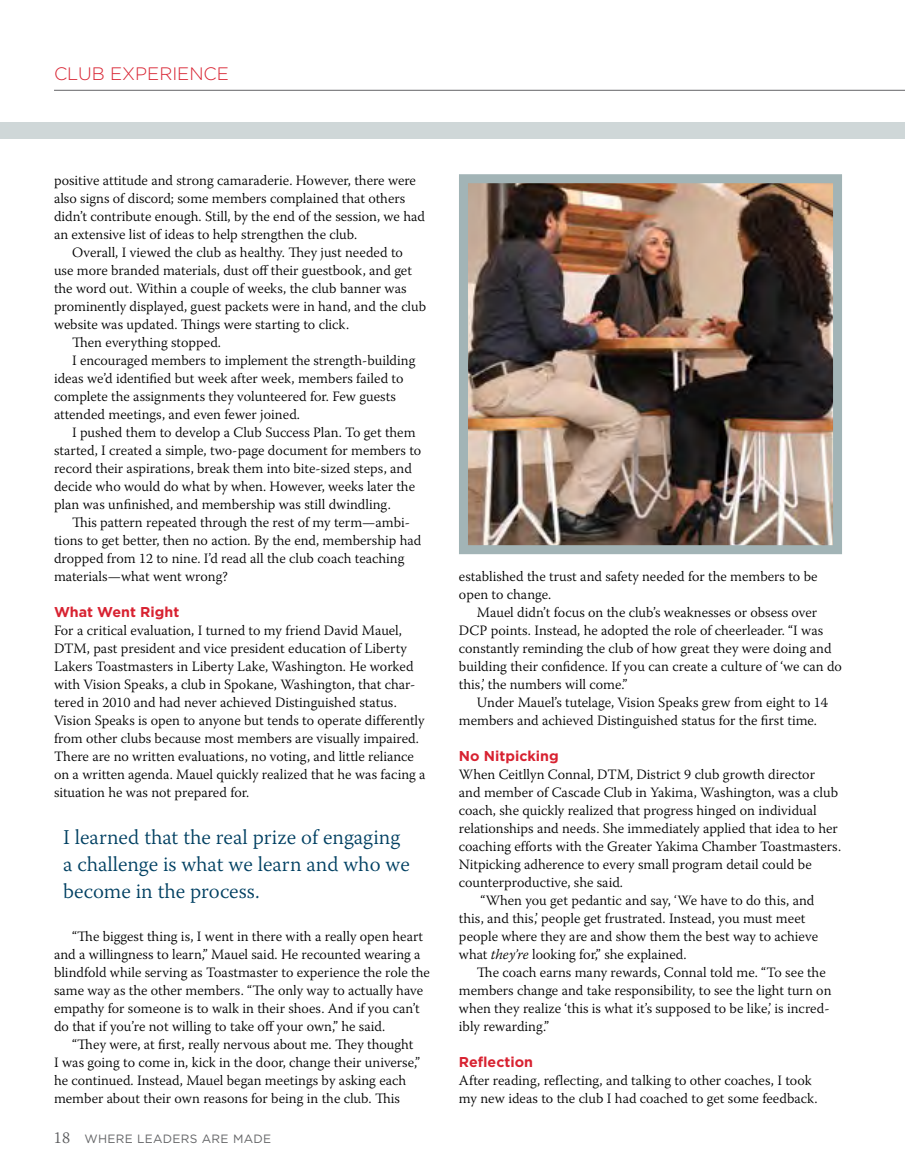
<style>
.page{position:relative;width:905px;height:1175px;background:#fff}
.page>*{position:absolute;margin:0;border:0;box-sizing:border-box;transform-origin:0 0}
.t1{font:300 21px/27px "Warnock Pro";color:#004062}
.t2{font:300 18px "Gotham";color:#d82231}
.t3{font:300 14.25px/18px "Warnock Pro";color:#000}
.t4{font:700 14.25px "Gotham";color:#d82231}
.t5{font:12px "Gotham";letter-spacing:.02em;color:#636466}
.s1{font-family:"Warnock Pro";font-weight:300;font-size:16.5px;color:#58595b}
.s2{font-style:italic}
</style>
<div class="page">
<div style="left:0;top:123px;width:904px;height:16px;background:#cfd7d8"></div>
<hr style="left:54px;top:90px;width:850px;height:1px;background:#636466">
<img style="left:469px;top:184px;width:363px;height:360px">
<div style="left:459px;top:174px;width:383px;height:380px;border:9px solid #a2b4b6"></div>
<p class="t2" style="left:54px;top:63px;width:176px">CLUB EXPERIENCE</p>
<p class="t3" style="left:54px;top:171px;width:363px">positive attitude and strong camaraderie. However, there were</p>
<p class="t3" style="left:54px;top:189px;width:352px">also signs of discord; some members complained that others</p>
<p class="t3" style="left:54px;top:207px;width:372px">didn’t contribute enough. Still, by the end of the session, we had</p>
<p class="t3" style="left:54px;top:225px;width:305px">an extensive list of ideas to help strengthen the club.</p>
<p class="t3" style="left:72px;top:243px;width:332px">Overall, I viewed the club as healthy. They just needed to</p>
<p class="t3" style="left:54px;top:261px;width:359px">use more branded materials, dust off their guestbook, and get</p>
<p class="t3" style="left:54px;top:279px;width:354px">the word out. Within a couple of weeks, the club banner was</p>
<p class="t3" style="left:54px;top:297px;width:374px">prominently displayed, guest packets were in hand, and the club</p>
<p class="t3" style="left:54px;top:315px;width:297px">website was updated. Things were starting to click.</p>
<p class="t3" style="left:72px;top:333px;width:150px">Then everything stopped.</p>
<p class="t3" style="left:72px;top:351px;width:345px">I encouraged members to implement the strength-building</p>
<p class="t3" style="left:54px;top:369px;width:351px">ideas we’d identified but week after week, members failed to</p>
<p class="t3" style="left:54px;top:387px;width:343px">complete the assignments they volunteered for. Few guests</p>
<p class="t3" style="left:54px;top:405px;width:247px">attended meetings, and even fewer joined.</p>
<p class="t3" style="left:72px;top:423px;width:345px">I pushed them to develop a Club Success Plan. To get them</p>
<p class="t3" style="left:54px;top:441px;width:369px">started, I created a simple, two-page document for members to</p>
<p class="t3" style="left:54px;top:459px;width:359px">record their aspirations, break them into bite-sized steps, and</p>
<p class="t3" style="left:54px;top:477px;width:362px">decide who would do what by when. However, weeks later the</p>
<p class="t3" style="left:54px;top:495px;width:338px">plan was unfinished, and membership was still dwindling.</p>
<p class="t3" style="left:72px;top:513px;width:339px">This pattern repeated through the rest of my term—ambi-</p>
<p class="t3" style="left:54px;top:531px;width:369px">tions to get better, then no action. By the end, membership had</p>
<p class="t3" style="left:54px;top:549px;width:352px">dropped from 12 to nine. I’d read all the club coach teaching</p>
<p class="t3" style="left:54px;top:567px;width:175px">materials—what went wrong?</p>
<p class="t4" style="left:54px;top:602px;width:127px">What Went Right</p>
<p class="t3" style="left:54px;top:621px;width:373px">For a critical evaluation, I turned to my friend David Mauel, DTM, past president and vice president education of Liberty Lakers Toastmasters in Liberty Lake, Washington. He worked with Vision Speaks, a club in Spokane, Washington, that char&shy;tered in 2010 and had never achieved Distinguished status.<br>Vision Speaks is open to anyone but tends to operate differently from other clubs because most members are visually impaired.<br>There are no written evaluations, no voting, and little reliance on a written agenda. Mauel quickly realized that he was facing a situation he was not prepared for.</p>
<h1 class="t1" style="left:63px;top:823px;width:348px">I learned that the real prize of engaging a challenge is what we learn and who we become in the process.</h1>
<p class="t3" style="left:54px;top:927px;width:377px;text-indent:18px">“The biggest thing is, I went in there with a really open heart and a willingness to learn,” Mauel said. He recounted wearing a blindfold while serving as Toastmaster to experience the role the same way as the other members. “The only way to actually have empathy for someone is to walk in their shoes. And if you can’t do that if you’re not willing to take off your own,” he said.</p>
<p class="t3" style="left:54px;top:1035px;width:367px;text-indent:18px">“They were, at first, really nervous about me. They thought I was going to come in, kick in the door, change their universe,” he continued. Instead, Mauel began meetings by asking each member about their own reasons for being in the club. This</p>
<p class="t5" style="left:54px;top:1131px;width:219px"><span class="s1">18</span> WHERE LEADERS ARE MADE</p>
<p class="t3" style="left:459px;top:567px;width:360px">established the trust and safety needed for the members to be open to change.</p>
<p class="t3" style="left:459px;top:603px;width:384px;text-indent:18px">Mauel didn’t focus on the club’s weaknesses or obsess over DCP points. Instead, he adopted the role of cheerleader. “I was constantly reminding the club of how great they were doing and building their confidence. If you can create a culture of ‘we can do this,’ the numbers will come.”</p>
<p class="t3" style="left:459px;top:693px;width:370px;text-indent:18px">Under Mauel’s tutelage, Vision Speaks grew from eight to 14 members and achieved Distinguished status for the first time.</p>
<p class="t4" style="left:459px;top:746px;width:101px">No Nitpicking</p>
<p class="t3" style="left:459px;top:765px;width:357px">When Ceitllyn Connal, DTM, District 9 club growth director</p>
<p class="t3" style="left:459px;top:783px;width:381px">and member of Cascade Club in Yakima, Washington, was a club</p>
<p class="t3" style="left:459px;top:801px;width:359px">coach, she quickly realized that progress hinged on individual</p>
<p class="t3" style="left:459px;top:819px;width:380px">relationships and needs. She immediately applied that idea to her</p>
<p class="t3" style="left:459px;top:837px;width:383px">coaching efforts with the Greater Yakima Chamber Toastmasters.</p>
<p class="t3" style="left:459px;top:855px;width:354px">Nitpicking adherence to every small program detail could be</p>
<p class="t3" style="left:459px;top:873px;width:165px">counterproductive, she said.</p>
<p class="t3" style="left:480px;top:891px;width:335px">“When you get pedantic and say, ‘We have to do this, and</p>
<p class="t3" style="left:459px;top:909px;width:348px">this, and this,’ people get frustrated. Instead, you must meet</p>
<p class="t3" style="left:459px;top:927px;width:360px">people where they are and show them the best way to achieve</p>
<p class="t3" style="left:459px;top:945px;width:229px">what <span class="s2">they’re</span> looking for,” she explained.</p>
<p class="t3" style="left:477px;top:963px;width:350px">The coach earns many rewards, Connal told me. “To see the</p>
<p class="t3" style="left:459px;top:981px;width:374px">members change and take responsibility, to see the light turn on</p>
<p class="t3" style="left:459px;top:999px;width:372px">when they realize ‘this is what it’s supposed to be like,’ is incred-</p>
<p class="t3" style="left:459px;top:1017px;width:92px">ibly rewarding.”</p>
<p class="t4" style="left:459px;top:1052px;width:76px">Reflection</p>
<p class="t3" style="left:459px;top:1071px;width:360px">After reading, reflecting, and talking to other coaches, I took my new ideas to the club I had coached to get some feedback.</p>
</div>
